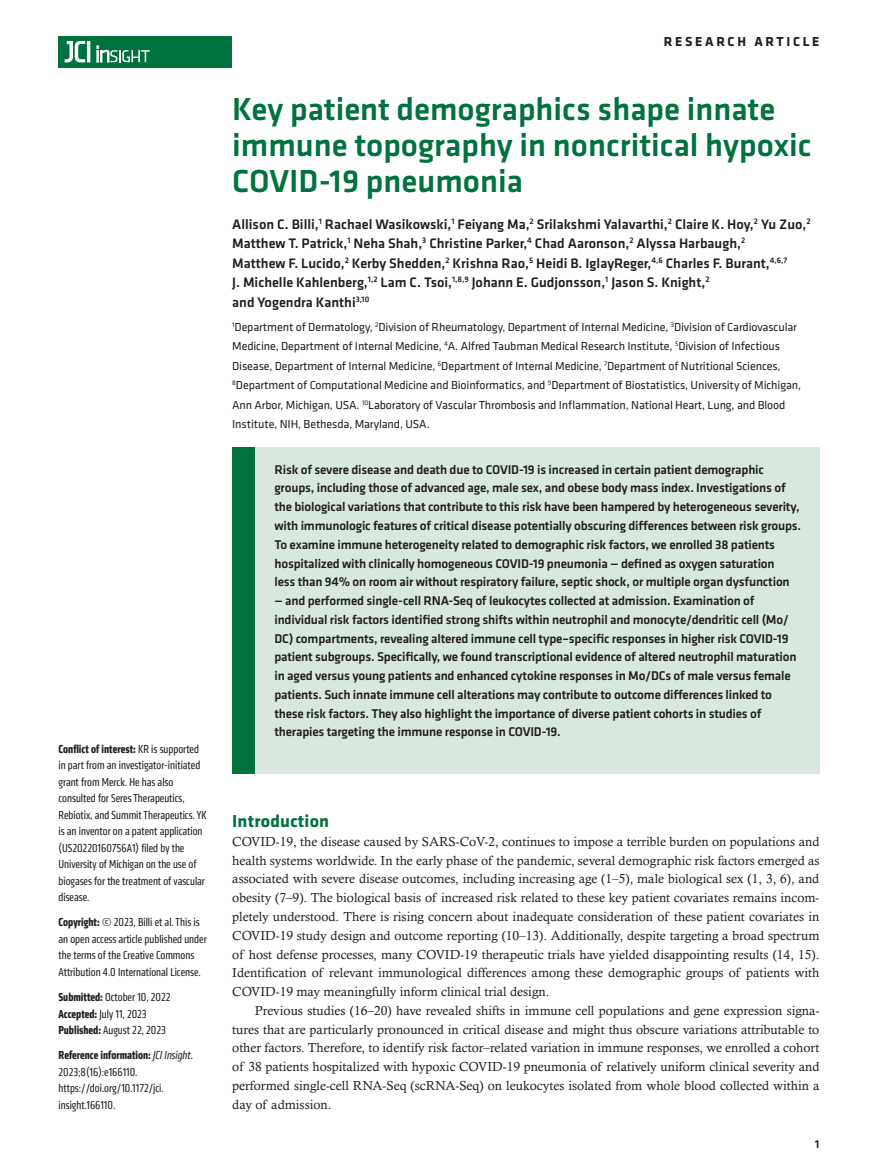
<style>
.page{position:relative;width:878px;height:1175px;background:#fff}
.page>*{position:absolute;margin:0;border:0;box-sizing:border-box;transform-origin:0 0}
.t1{font:500 33px/36px "Klavika Basic";color:#00723e}
.t2{font:700 18px "Klavika";letter-spacing:.01em;color:#00723e}
.t3{font:500 14.25px/19.5px "Klavika Basic";color:#231f20}
.t4{font:700 13.5px "Klavika Basic";letter-spacing:.2em;color:#231f20}
.t5{font:13.2px/18.8px "Calisto MT Std";color:#231f20;text-align:justify}
.t6{font:500 13.2px/18.8px "Klavika Basic";letter-spacing:-.015em;color:#231f20}
.t7{font:condensed 12px/16.5px "Klavika";color:#231f20}
.t8{font:12px/19.5px "Klavika";letter-spacing:-.01em;color:#231f20}
.t9{font:500 12px "Klavika Basic";color:#231f20}
.s1{font-weight:700}
.s2{font-style:italic}
</style>
<div class="page">
<div style="left:59px;top:36px;width:173px;height:31px;background:#00723e"></div>
<hr style="left:87px;top:41px;width:3px;height:21px;background:#fff">
<svg style="left:64px;top:41px;width:21px;height:22px"></svg>
<svg style="left:97px;top:46px;width:53px;height:16px"></svg>
<div style="left:232px;top:447px;width:587px;height:327px;background:#d8e8df"></div>
<div style="left:232px;top:447px;width:22px;height:327px;background:#00723e"></div>
<p class="t7" style="left:59px;top:740px;width:150px"><span class="s1">Conflict of interest:</span> KR is supported in part from an investigator-initiated grant from Merck. He has also consulted for Seres Therapeutics, Rebiotix, and Summit Therapeutics. YK is an inventor on a patent application (US20220160756A1) filed by the University of Michigan on the use of biogases for the treatment of vascular disease.</p>
<p class="t7" style="left:59px;top:914px;width:150px"><span class="s1">Copyright:</span> © 2023, Billi et al. This is an open access article published under the terms of the Creative Commons Attribution 4.0 International License.</p>
<p class="t7" style="left:59px;top:988px;width:113px"><span class="s1">Submitted:</span> October 10, 2022<br><span class="s1">Accepted:</span> July 11, 2023<br><span class="s1">Published:</span> August 22, 2023</p>
<p class="t7" style="left:59px;top:1046px;width:136px"><span class="s1">Reference information:</span> <span class="s2">JCI Insight</span>.<br>2023;8(16):e166110. https://doi.org/10.1172/jci. insight.166110.</p>
<p class="t4" style="left:663px;top:32px;width:157px">RESEARCH ARTICLE</p>
<h1 class="t1" style="left:232px;top:91px;width:581px">Key patient demographics shape innate immune topography in noncritical hypoxic<br>COVID-19 pneumonia</h1>
<p class="t3" style="left:232px;top:214px;width:579px">Allison C. Billi,<sup>1</sup> Rachael Wasikowski,<sup>1</sup> Feiyang Ma,<sup>2</sup> Srilakshmi Yalavarthi,<sup>2</sup> Claire K. Hoy,<sup>2</sup> Yu Zuo,<sup>2<br></sup>Matthew T. Patrick,<sup>1</sup> Neha Shah,<sup>3</sup> Christine Parker,<sup>4</sup> Chad Aaronson,<sup>2</sup> Alyssa Harbaugh,<sup>2<br></sup>Matthew F. Lucido,<sup>2</sup> Kerby Shedden,<sup>2</sup> Krishna Rao,<sup>5</sup> Heidi B. IglayReger,<sup>4,6</sup> Charles F. Burant,<sup>4,6,7<br></sup>J. Michelle Kahlenberg,<sup>1,2</sup> Lam C. Tsoi,<sup>1,8,9</sup> Johann E. Gudjonsson,<sup>1</sup> Jason S. Knight,<sup>2<br></sup>and Yogendra Kanthi<sup>3,10</sup></p>
<p class="t8" style="left:232px;top:316px;width:570px"><sup>1</sup>Department of Dermatology, <sup>2</sup>Division of Rheumatology, Department of Internal Medicine, <sup>3</sup>Division of Cardiovascular Medicine, Department of Internal Medicine, <sup>4</sup>A. Alfred Taubman Medical Research Institute, <sup>5</sup>Division of Infectious Disease, Department of Internal Medicine, <sup>6</sup>Department of Internal Medicine, <sup>7</sup>Department of Nutritional Sciences, <sup>8</sup>Department of Computational Medicine and Bioinformatics, and <sup>9</sup>Department of Biostatistics, University of Michigan, Ann Arbor, Michigan, USA. <sup>10</sup>Laboratory of Vascular Thrombosis and Inflammation, National Heart, Lung, and Blood Institute, NIH, Bethesda, Maryland, USA.</p>
<p class="t6" style="left:274px;top:459px;width:528px">Risk of severe disease and death due to COVID-19 is increased in certain patient demographic groups, including those of advanced age, male sex, and obese body mass index. Investigations of the biological variations that contribute to this risk have been hampered by heterogeneous severity, with immunologic features of critical disease potentially obscuring differences between risk groups.<br>To examine immune heterogeneity related to demographic risk factors, we enrolled 38 patients hospitalized with clinically homogeneous COVID-19 pneumonia — defined as oxygen saturation<br>less than 94% on room air without respiratory failure, septic shock, or multiple organ dysfunction</p>
<p class="t6" style="left:274px;top:591px;width:523px">— and performed single-cell RNA-Seq of leukocytes collected at admission. Examination of individual risk factors identified strong shifts within neutrophil and monocyte/dendritic cell (Mo/ DC) compartments, revealing altered immune cell type–specific responses in higher risk COVID-19 patient subgroups. Specifically, we found transcriptional evidence of altered neutrophil maturation in aged versus young patients and enhanced cytokine responses in Mo/DCs of male versus female patients. Such innate immune cell alterations may contribute to outcome differences linked to these risk factors. They also highlight the importance of diverse patient cohorts in studies of therapies targeting the immune response in COVID-19.</p>
<h2 class="t2" style="left:232px;top:808px;width:98px">Introduction</h2>
<p class="t5" style="left:232px;top:832px;width:588px">COVID-19, the disease caused by SARS-CoV-2, continues to impose a terrible burden on populations and health systems worldwide. In the early phase of the pandemic, several demographic risk factors emerged as associated with severe disease outcomes, including increasing age (1–5), male biological sex (1, 3, 6), and obesity (7–9). The biological basis of increased risk related to these key patient covariates remains incom&shy;pletely understood. There is rising concern about inadequate consideration of these patient covariates in COVID-19 study design and outcome reporting (10–13). Additionally, despite targeting a broad spectrum of host defense processes, many COVID-19 therapeutic trials have yielded disappointing results (14, 15).<br>Identification of relevant immunological differences among these demographic groups of patients with COVID-19 may meaningfully inform clinical trial design.</p>
<p class="t5" style="left:232px;top:1001px;width:588px;text-indent:22px">Previous studies (16–20) have revealed shifts in immune cell populations and gene expression signa&shy;tures that are particularly pronounced in critical disease and might thus obscure variations attributable to other factors. Therefore, to identify risk factor–related variation in immune responses, we enrolled a cohort of 38 patients hospitalized with hypoxic COVID-19 pneumonia of relatively uniform clinical severity and performed single-cell RNA-Seq (scRNA-Seq) on leukocytes isolated from whole blood collected within a day of admission.</p>
<p class="t9" style="left:814px;top:1135px;width:6px">1</p>
</div>
